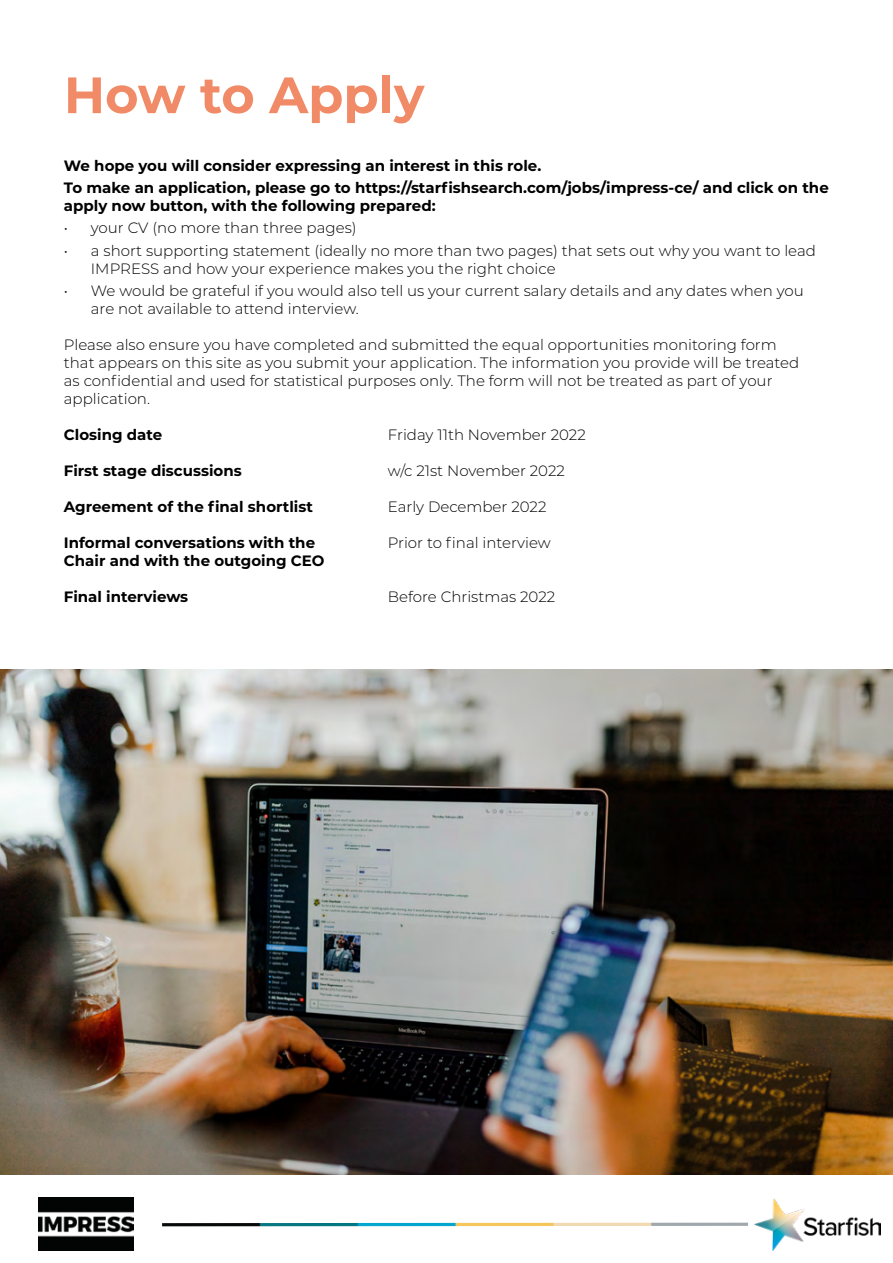
<style>
.page{position:relative;width:893px;height:1263px;background:#fff}
.page>*{position:absolute;margin:0;border:0;box-sizing:border-box;transform-origin:0 0}
.t1{font:700 51px "Montserrat";color:#f18b67}
.t2{font:300 15px/18px "Montserrat";color:#000}
.t3{font:700 15px/18px "Montserrat";color:#000}
</style>
<div class="page">
<img style="left:162px;top:1223px;width:586px;height:3px">
<img style="left:39px;top:1197px;width:95px;height:53px">
<img style="left:754px;top:1198px;width:127px;height:52px">
<img style="left:0;top:670px;width:893px;height:504px">
<p class="t1" style="left:64px;top:58px;width:362px">How to Apply</p>
<p class="t3" style="left:64px;top:156px;width:479px">We hope you will consider expressing an interest in this role.</p>
<p class="t3" style="left:64px;top:178px;width:766px">To make an application, please go to https://starfishsearch.com/jobs/impress-ce/ and click on the apply now button, with the following prepared:</p>
<p class="t2" style="left:64px;top:218px;width:294px">• your CV (no more than three pages)</p>
<p class="t2" style="left:91px;top:241px;width:726px;text-indent:-27px">• a short supporting statement (ideally no more than two pages) that sets out why you want to lead<br>IMPRESS and how your experience makes you the right choice</p>
<p class="t2" style="left:91px;top:281px;width:714px;text-indent:-27px">• We would be grateful if you would also tell us your current salary details and any dates when you are not available to attend interview.</p>
<p class="t2" style="left:64px;top:335px;width:737px">Please also ensure you have completed and submitted the equal opportunities monitoring form that appears on this site as you submit your application. The information you provide will be treated as confidential and used for statistical purposes only. The form will not be treated as part of your application.</p>
<p class="t3" style="left:64px;top:425px;width:100px">Closing date</p>
<p class="t2" style="left:388px;top:425px;width:199px">Friday 11th November 2022</p>
<p class="t3" style="left:64px;top:461px;width:179px">First stage discussions</p>
<p class="t2" style="left:388px;top:461px;width:179px">w/c 21st November 2022</p>
<p class="t3" style="left:64px;top:497px;width:251px">Agreement of the final shortlist</p>
<p class="t2" style="left:388px;top:497px;width:160px">Early December 2022</p>
<p class="t3" style="left:64px;top:533px;width:253px">Informal conversations with the</p>
<p class="t2" style="left:388px;top:533px;width:164px">Prior to final interview</p>
<p class="t3" style="left:64px;top:551px;width:262px">Chair and with the outgoing CEO</p>
<p class="t3" style="left:64px;top:587px;width:126px">Final interviews</p>
<p class="t2" style="left:388px;top:587px;width:169px">Before Christmas 2022</p>
</div>
